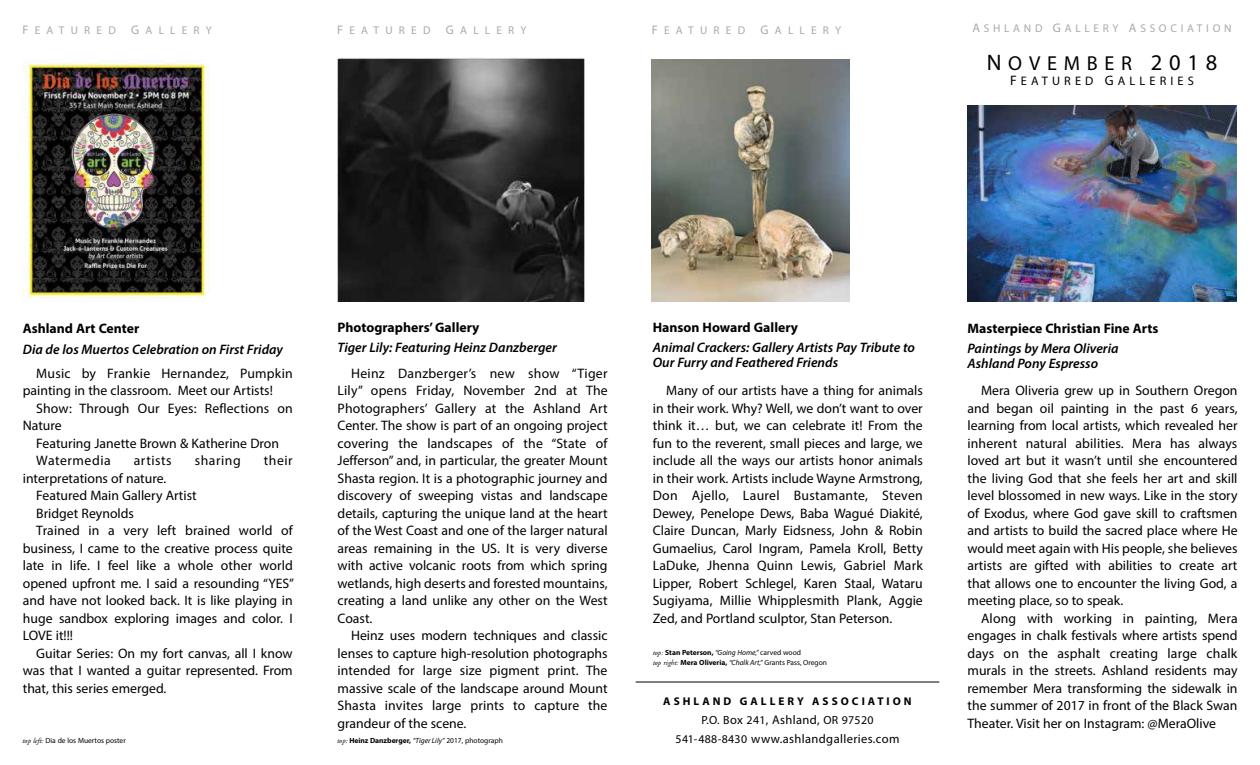
<style>
.page{position:relative;width:1260px;height:765px;background:#fff}
.page>*{position:absolute;margin:0;border:0;box-sizing:border-box;transform-origin:0 0}
.t1{font:20.25px "Myriad Pro Regular SC900";letter-spacing:.335em;color:#000}
.t2{font:13.75px/17.5px "Myriad Pro";color:#000;text-align:justify}
.t3{font:italic 600 13.75px/15px "Myriad Pro";color:#000}
.t4{font:700 13.75px "Myriad Pro";color:#000}
.t5{font:13.75px "Myriad Pro";letter-spacing:.04em;color:#000}
.t6{font:12.5px "Myriad Pro";letter-spacing:.03em;color:#000}
.t7{font:12.38px "Myriad Pro Regular SC900";letter-spacing:.335em;color:#000}
.t8{font:11.88px "Myriad Pro";letter-spacing:.03em;color:#000}
.t9{font:11.25px "Myriad Pro Regular SC900";letter-spacing:.555em;color:#a7a9ac}
.t10{font:11.25px "Myriad Pro Regular SC900";letter-spacing:.335em;color:#a7a9ac}
.t11{font:700 11.25px "Myriad Pro";letter-spacing:.27em;color:#000}
.t12{font:7.5px/10px "Myriad Pro";color:#000}
.t13{font:700 7.5px "Myriad Pro";color:#000}
.s1{font-size:12.5px}
.s2{font-size:22.5px}
.s3{font-size:13.75px}
.s4{font-family:"Adobe Garamond Pro";font-style:italic}
.s5{font-family:"Adobe Garamond Pro";font-weight:400;font-style:italic}
.s6{font-weight:400;font-style:italic}
.s7{font-weight:400}
.s8{font-weight:700}
.s9{font-style:italic}
.s10{font-size:11.88px}
</style>
<div class="page">
<hr style="left:636px;top:682px;width:303px;height:1px;background:#000">
<img style="left:338px;top:57px;width:246px;height:244px">
<img style="left:652px;top:60px;width:198px;height:241px">
<img style="left:22px;top:62px;width:185px;height:239px">
<img style="left:968px;top:105px;width:269px;height:196px">
<p class="t9" style="left:22px;top:23px;width:34px"><span class="s1">F</span>EAT</p>
<p class="t9" style="left:71px;top:23px;width:143px">URED <span class="s1">G</span>ALLERY</p>
<p class="t9" style="left:337px;top:23px;width:34px"><span class="s1">F</span>EAT</p>
<p class="t9" style="left:385px;top:23px;width:143px">URED <span class="s1">G</span>ALLERY</p>
<p class="t9" style="left:652px;top:23px;width:34px"><span class="s1">F</span>EAT</p>
<p class="t9" style="left:700px;top:23px;width:143px">URED <span class="s1">G</span>ALLERY</p>
<p class="t10" style="left:972px;top:21px;width:261px"><span class="s1">A</span>SHLAND <span class="s1">G</span>ALLERY <span class="s1">A</span>SSOCIAT ION</p>
<h1 class="t1" style="left:987px;top:51px;width:232px"><span class="s2">N</span> OVEMBER <span class="s2">2018</span></h1>
<p class="t7" style="left:1010px;top:74px;width:185px"><span class="s3">F</span>EAT URED <span class="s3">G</span>ALLERIES</p>
<p class="t4" style="left:23px;top:319px;width:118px">Ashland Art Center</p>
<p class="t3" style="left:23px;top:341px;width:262px">Dia de los Muertos Celebration on First Friday</p>
<p class="t2" style="left:23px;top:364px;width:272px;text-indent:14px">Music by Frankie Hernandez, Pumpkin painting in the classroom. Meet our Artists!</p>
<p class="t2" style="left:23px;top:399px;width:272px;text-indent:14px">Show: Through Our Eyes: Reflections on<br>Nature</p>
<p class="t2" style="left:36px;top:434px;width:244px">Featuring Janette Brown &amp; Katherine Dron<br>Watermedia</p>
<p class="t5" style="left:134px;top:452px;width:39px">artists</p>
<p class="t5" style="left:195px;top:452px;width:48px">sharing</p>
<p class="t2" style="left:264px;top:452px;width:30px">their</p>
<p class="t2" style="left:23px;top:469px;width:145px">interpretations of nature.</p>
<p class="t2" style="left:36px;top:487px;width:162px">Featured Main Gallery Artist</p>
<p class="t2" style="left:36px;top:504px;width:99px">Bridget Reynolds</p>
<p class="t2" style="left:36px;top:522px;width:258px">Trained in a very left brained world of</p>
<p class="t2" style="left:23px;top:539px;width:271px">business, I came to the creative process quite</p>
<p class="t2" style="left:23px;top:557px;width:272px">late in life. I feel like a whole other world</p>
<p class="t2" style="left:23px;top:574px;width:273px">opened upfront me. I said a resounding “YES”</p>
<p class="t2" style="left:23px;top:592px;width:271px">and have not looked back. It is like playing in</p>
<p class="t2" style="left:23px;top:609px;width:271px">huge sandbox exploring images and color. I</p>
<p class="t2" style="left:23px;top:627px;width:52px">LOVE it!!!</p>
<p class="t2" style="left:36px;top:644px;width:258px">Guitar Series: On my fort canvas, all I know</p>
<p class="t2" style="left:23px;top:662px;width:271px">was that I wanted a guitar represented. From</p>
<p class="t2" style="left:23px;top:679px;width:145px">that, this series emerged.</p>
<p class="t4" style="left:338px;top:318px;width:143px">Photographers’ Gallery</p>
<p class="t3" style="left:338px;top:340px;width:221px">Tiger Lily: Featuring Heinz Danzberger</p>
<p class="t2" style="left:338px;top:364px;width:272px;text-indent:14px">Heinz Danzberger’s new show “Tiger Lily” opens Friday, November 2nd at The Photographers’ Gallery at the Ashland Art Center. The show is part of an ongoing project covering the landscapes of the “State of Jefferson” and, in particular, the greater Mount Shasta region. It is a photographic journey and discovery of sweeping vistas and landscape details, capturing the unique land at the heart of the West Coast and one of the larger natural areas remaining in the US. It is very diverse with active volcanic roots from which spring wetlands, high deserts and forested mountains, creating a land unlike any other on the West Coast.</p>
<p class="t2" style="left:338px;top:627px;width:271px;text-indent:14px">Heinz uses modern techniques and classic lenses to capture high-resolution photographs intended for large size pigment print. The massive scale of the landscape around Mount Shasta invites large prints to capture the grandeur of the scene.</p>
<p class="t12" style="left:23px;top:735px;width:105px"><span class="s4">top left:</span> Dia de los Muertos poster</p>
<p class="t13" style="left:337px;top:735px;width:167px"><span class="s5">top:</span> Heinz Danzberger, <span class="s6">“Tiger Lily”</span> <span class="s7">2017, photograph</span></p>
<p class="t4" style="left:653px;top:318px;width:147px">Hanson Howard Gallery</p>
<p class="t3" style="left:653px;top:340px;width:264px">Animal Crackers: Gallery Artists Pay Tribute to<br>Our Furry and Feathered Friends</p>
<p class="t2" style="left:653px;top:381px;width:272px;text-indent:14px">Many of our artists have a thing for animals in their work. Why? Well, we don’t want to over think it… but, we can celebrate it! From the fun to the reverent, small pieces and large, we include all the ways our artists honor animals in their work. Artists include Wayne Armstrong, Don Ajello, Laurel Bustamante, Steven Dewey, Penelope Dews, Baba Wagué Diakité, Claire Duncan, Marly Eidsness, John &amp; Robin Gumaelius, Carol Ingram, Pamela Kroll, Betty LaDuke, Jhenna Quinn Lewis, Gabriel Mark Lipper, Robert Schlegel, Karen Staal, Wataru Sugiyama, Millie Whipplesmith Plank, Aggie Zed, and Portland sculptor, Stan Peterson.</p>
<p class="t12" style="left:653px;top:648px;width:176px"><span class="s4">top:</span> <span class="s8">Stan Peterson,</span> <span class="s9">“Going Home,”</span> carved wood<br><span class="s4">top right:</span> <span class="s8">Mera Oliveria,</span> <span class="s9">“Chalk Art,”</span> Grants Pass, Oregon</p>
<p class="t11" style="left:663px;top:694px;width:250px">ASHLAND GALLERY ASSOCIATION</p>
<p class="t8" style="left:701px;top:712px;width:174px">P.O. B<span class="s1">ox</span> 241<span class="s1">, Ashland,</span> OR 97520</p>
<p class="t6" style="left:675px;top:731px;width:226px"><span class="s10">541-488-8430</span> www.ashlandgalleries.com</p>
<p class="t4" style="left:968px;top:319px;width:192px">Masterpiece Christian Fine Arts</p>
<p class="t3" style="left:968px;top:341px;width:153px">Paintings by Mera Oliveria<br>Ashland Pony Espresso</p>
<p class="t2" style="left:968px;top:382px;width:272px;text-indent:14px">Mera Oliveria grew up in Southern Oregon and began oil painting in the past 6 years, learning from local artists, which revealed her inherent natural abilities. Mera has always loved art but it wasn’t until she encountered the living God that she feels her art and skill level blossomed in new ways. Like in the story of Exodus, where God gave skill to craftsmen and artists to build the sacred place where He would meet again with His people, she believes artists are gifted with abilities to create art that allows one to encounter the living God, a meeting place, so to speak.</p>
<p class="t2" style="left:968px;top:609px;width:272px;text-indent:14px">Along with working in painting, Mera engages in chalk festivals where artists spend days on the asphalt creating large chalk murals in the streets. Ashland residents may remember Mera transforming the sidewalk in the summer of 2017 in front of the Black Swan Theater. Visit her on Instagram: @MeraOlive</p>
</div>
